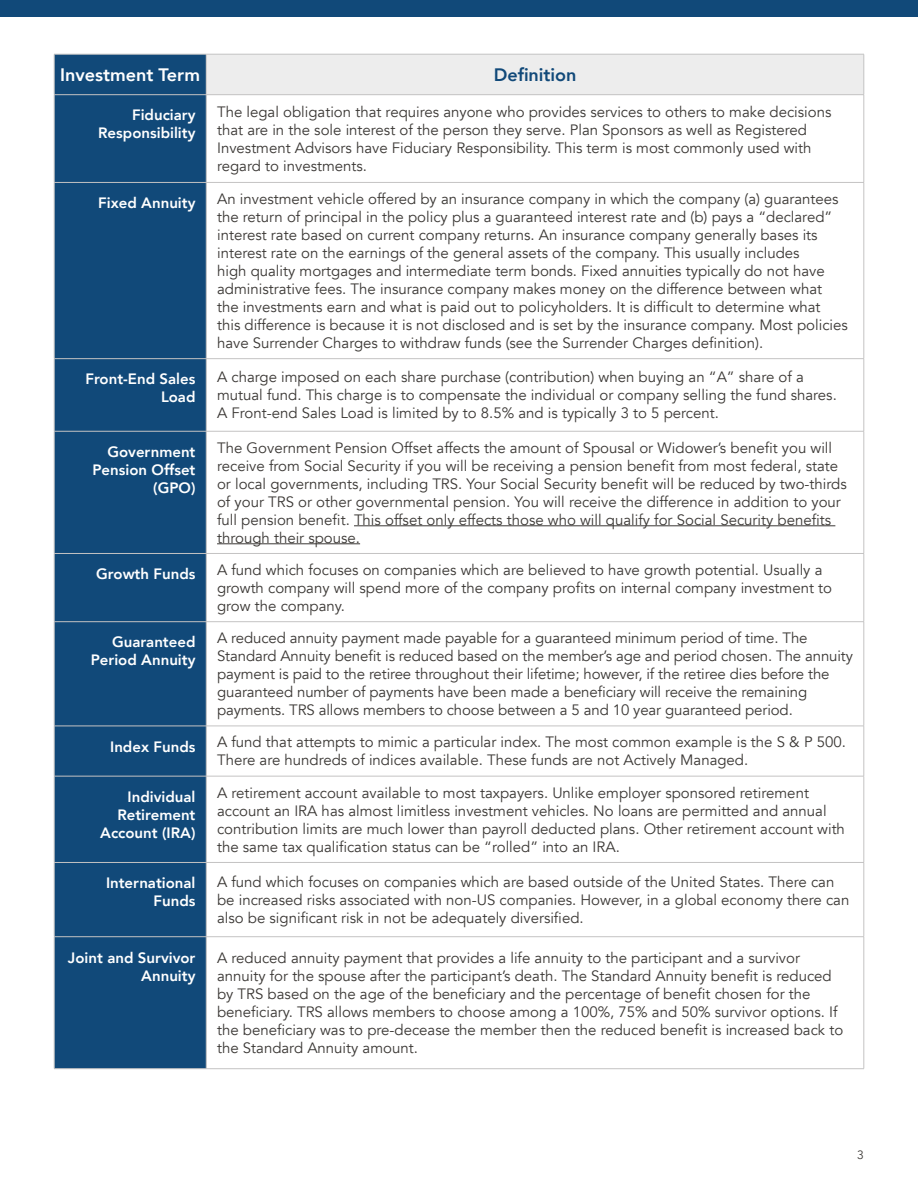
<style>
.page{position:relative;width:918px;height:1188px;background:#fff}
.page>*{position:absolute;margin:0;border:0;box-sizing:border-box;transform-origin:0 0}
.t1{font:800 18px "Avenir";color:#fff}
.t2{font:800 18px "Avenir";color:#114979}
.t3{font:15px/18px "Avenir";color:#3b3835}
.t4{font:800 15px/18px "Avenir";color:#fff;text-align:right}
.t5{font:12px "Avenir";color:#3b3835}
</style>
<div class="page">
<div style="left:55px;top:55px;width:151px;height:1013px;background:#114979"></div>
<div style="left:206px;top:54px;width:658px;height:41px;background:#ededed"></div>
<hr style="left:206px;top:54px;width:1px;height:40px;background:#c4c3c3">
<hr style="left:54px;top:95px;width:1px;height:87px;background:#c4c3c3">
<hr style="left:206px;top:95px;width:1px;height:87px;background:#c4c3c3">
<hr style="left:864px;top:95px;width:1px;height:87px;background:#c4c3c3">
<hr style="left:54px;top:182px;width:152px;height:1px;background:#c4c3c3">
<hr style="left:54px;top:183px;width:1px;height:175px;background:#c4c3c3">
<hr style="left:206px;top:182px;width:658px;height:1px;background:#c4c3c3">
<hr style="left:206px;top:183px;width:1px;height:175px;background:#c4c3c3">
<hr style="left:864px;top:183px;width:1px;height:175px;background:#c4c3c3">
<hr style="left:54px;top:358px;width:152px;height:1px;background:#c4c3c3">
<hr style="left:54px;top:359px;width:1px;height:72px;background:#c4c3c3">
<hr style="left:206px;top:358px;width:658px;height:1px;background:#c4c3c3">
<hr style="left:206px;top:359px;width:1px;height:72px;background:#c4c3c3">
<hr style="left:864px;top:359px;width:1px;height:72px;background:#c4c3c3">
<hr style="left:54px;top:431px;width:152px;height:1px;background:#c4c3c3">
<hr style="left:54px;top:431px;width:1px;height:122px;background:#c4c3c3">
<hr style="left:206px;top:431px;width:658px;height:1px;background:#c4c3c3">
<hr style="left:206px;top:431px;width:1px;height:122px;background:#c4c3c3">
<hr style="left:864px;top:431px;width:1px;height:122px;background:#c4c3c3">
<hr style="left:54px;top:553px;width:152px;height:1px;background:#c4c3c3">
<hr style="left:54px;top:554px;width:1px;height:68px;background:#c4c3c3">
<hr style="left:206px;top:553px;width:658px;height:1px;background:#c4c3c3">
<hr style="left:206px;top:554px;width:1px;height:68px;background:#c4c3c3">
<hr style="left:864px;top:554px;width:1px;height:68px;background:#c4c3c3">
<hr style="left:54px;top:621px;width:152px;height:1px;background:#c4c3c3">
<hr style="left:54px;top:622px;width:1px;height:104px;background:#c4c3c3">
<hr style="left:206px;top:621px;width:658px;height:1px;background:#c4c3c3">
<hr style="left:206px;top:622px;width:1px;height:104px;background:#c4c3c3">
<hr style="left:864px;top:622px;width:1px;height:104px;background:#c4c3c3">
<hr style="left:54px;top:726px;width:152px;height:1px;background:#c4c3c3">
<hr style="left:54px;top:726px;width:1px;height:50px;background:#c4c3c3">
<hr style="left:206px;top:726px;width:658px;height:1px;background:#c4c3c3">
<hr style="left:206px;top:726px;width:1px;height:50px;background:#c4c3c3">
<hr style="left:864px;top:726px;width:1px;height:50px;background:#c4c3c3">
<hr style="left:54px;top:776px;width:152px;height:1px;background:#c4c3c3">
<hr style="left:54px;top:776px;width:1px;height:86px;background:#c4c3c3">
<hr style="left:206px;top:776px;width:658px;height:1px;background:#c4c3c3">
<hr style="left:206px;top:776px;width:1px;height:86px;background:#c4c3c3">
<hr style="left:864px;top:776px;width:1px;height:86px;background:#c4c3c3">
<hr style="left:54px;top:862px;width:152px;height:1px;background:#c4c3c3">
<hr style="left:54px;top:863px;width:1px;height:74px;background:#c4c3c3">
<hr style="left:206px;top:862px;width:658px;height:1px;background:#c4c3c3">
<hr style="left:206px;top:863px;width:1px;height:74px;background:#c4c3c3">
<hr style="left:864px;top:863px;width:1px;height:74px;background:#c4c3c3">
<hr style="left:54px;top:936px;width:152px;height:1px;background:#c4c3c3">
<hr style="left:54px;top:937px;width:1px;height:132px;background:#c4c3c3">
<hr style="left:206px;top:936px;width:658px;height:1px;background:#c4c3c3">
<hr style="left:206px;top:937px;width:1px;height:132px;background:#c4c3c3">
<hr style="left:864px;top:937px;width:1px;height:132px;background:#c4c3c3">
<hr style="left:54px;top:1068px;width:152px;height:1px;background:#c4c3c3">
<hr style="left:206px;top:1068px;width:658px;height:1px;background:#c4c3c3">
<hr style="left:54px;top:54px;width:152px;height:1px;background:#c4c3c3">
<hr style="left:54px;top:54px;width:1px;height:40px;background:#c4c3c3">
<hr style="left:206px;top:54px;width:658px;height:1px;background:#c4c3c3">
<hr style="left:864px;top:54px;width:1px;height:40px;background:#c4c3c3">
<hr style="left:54px;top:94px;width:152px;height:1px;background:#c4c3c3">
<hr style="left:206px;top:94px;width:658px;height:1px;background:#c4c3c3">
<hr style="left:354px;top:525px;width:481px;height:1px;background:#3b3835">
<hr style="left:217px;top:543px;width:143px;height:1px;background:#3b3835">
<div style="left:0;top:0;width:918px;height:17px;background:#114979"></div>
<p class="t1" style="left:60px;top:61px;width:142px">Investment Term</p>
<p class="t2" style="left:494px;top:61px;width:84px">Definition</p>
<p class="t4" style="left:98px;top:106px;width:99px">Fiduciary<br>Responsibility</p>
<p class="t3" style="left:217px;top:103px;width:616px">The legal obligation that requires anyone who provides services to others to make decisions that are in the sole interest of the person they serve. Plan Sponsors as well as Registered Investment Advisors have Fiduciary Responsibility. This term is most commonly used with regard to investments.</p>
<p class="t4" style="left:98px;top:194px;width:99px">Fixed Annuity</p>
<p class="t3" style="left:217px;top:190px;width:632px">An investment vehicle offered by an insurance company in which the company (a) guarantees the return of principal in the policy plus a guaranteed interest rate and (b) pays a “declared” interest rate based on current company returns. An insurance company generally bases its interest rate on the earnings of the general assets of the company. This usually includes<br>high quality mortgages and intermediate term bonds. Fixed annuities typically do not have administrative fees. The insurance company makes money on the difference between what<br>the investments earn and what is paid out to policyholders. It is difficult to determine what<br>this difference is because it is not disclosed and is set by the insurance company. Most policies have Surrender Charges to withdraw funds (see the Surrender Charges definition).</p>
<p class="t4" style="left:85px;top:370px;width:111px">Front-End Sales<br>Load</p>
<p class="t3" style="left:217px;top:368px;width:621px">A charge imposed on each share purchase (contribution) when buying an “A” share of a mutual fund. This charge is to compensate the individual or company selling the fund shares.</p>
<p class="t3" style="left:217px;top:404px;width:503px">A Front-end Sales Load is limited by to 8.5% and is typically 3 to 5 percent.</p>
<p class="t4" style="left:92px;top:443px;width:105px">Government<br>Pension Offset (GPO)</p>
<p class="t3" style="left:217px;top:439px;width:631px">The Government Pension Offset affects the amount of Spousal or Widower’s benefit you will receive from Social Security if you will be receiving a pension benefit from most federal, state or local governments, including TRS. Your Social Security benefit will be reduced by two-thirds of your TRS or other governmental pension. You will receive the difference in addition to your full pension benefit. This offset only effects those who will qualify for Social Security benefits through their spouse.</p>
<p class="t4" style="left:96px;top:565px;width:101px">Growth Funds</p>
<p class="t3" style="left:217px;top:561px;width:617px">A fund which focuses on companies which are believed to have growth potential. Usually a growth company will spend more of the company profits on internal company investment to grow the company.</p>
<p class="t4" style="left:91px;top:633px;width:106px">Guaranteed<br>Period Annuity</p>
<p class="t3" style="left:217px;top:629px;width:637px">A reduced annuity payment made payable for a guaranteed minimum period of time. The Standard Annuity benefit is reduced based on the member’s age and period chosen. The annuity payment is paid to the retiree throughout their lifetime; however, if the retiree dies before the guaranteed number of payments have been made a beneficiary will receive the remaining payments. TRS allows members to choose between a 5 and 10 year guaranteed period.</p>
<p class="t4" style="left:110px;top:738px;width:87px">Index Funds</p>
<p class="t3" style="left:217px;top:733px;width:630px">A fund that attempts to mimic a particular index. The most common example is the S &amp; P 500.<br>There are hundreds of indices available. These funds are not Actively Managed.</p>
<p class="t4" style="left:100px;top:788px;width:97px">Individual<br>Retirement<br>Account (IRA)</p>
<p class="t3" style="left:217px;top:784px;width:629px">A retirement account available to most taxpayers. Unlike employer sponsored retirement account an IRA has almost limitless investment vehicles. No loans are permitted and annual contribution limits are much lower than payroll deducted plans. Other retirement account with the same tax qualification status can be “rolled” into an IRA.</p>
<p class="t4" style="left:106px;top:874px;width:91px">International<br>Funds</p>
<p class="t3" style="left:217px;top:873px;width:634px">A fund which focuses on companies which are based outside of the United States. There can be increased risks associated with non-US companies. However, in a global economy there can also be significant risk in not be adequately diversified.</p>
<p class="t4" style="left:68px;top:948px;width:129px">Joint and Survivor<br>Annuity</p>
<p class="t3" style="left:217px;top:949px;width:628px">A reduced annuity payment that provides a life annuity to the participant and a survivor annuity for the spouse after the participant’s death. The Standard Annuity benefit is reduced by TRS based on the age of the beneficiary and the percentage of benefit chosen for the beneficiary. TRS allows members to choose among a 100%, 75% and 50% survivor options. If the beneficiary was to pre-decease the member then the reduced benefit is increased back to the Standard Annuity amount.</p>
<p class="t5" style="left:857px;top:1148px;width:8px">3</p>
</div>
